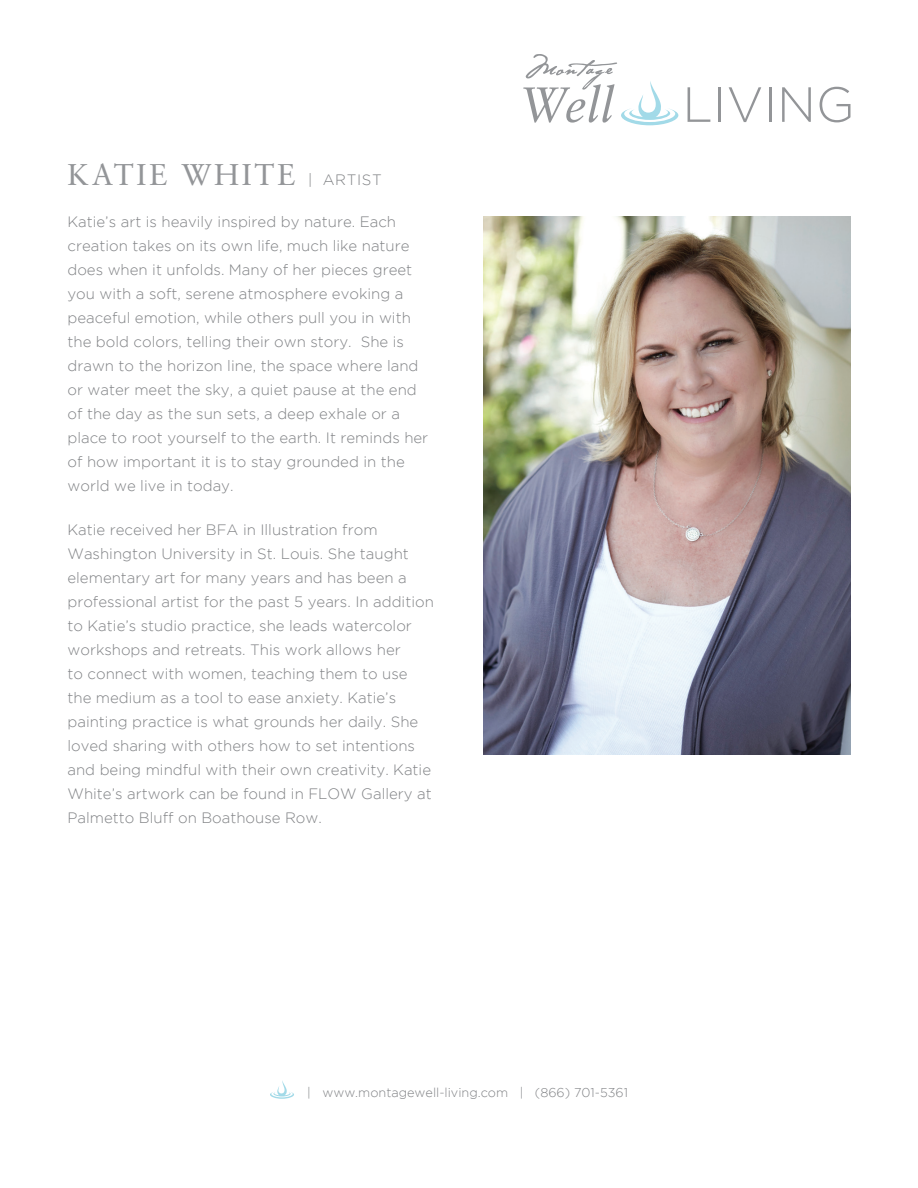
<style>
.page{position:relative;width:918px;height:1188px;background:#fff}
.page>*{position:absolute;margin:0;border:0;box-sizing:border-box;transform-origin:0 0}
.t1{font:30px "Sabon LT Pro";letter-spacing:.09em;color:#939598}
.t2{font:300 15px/24px "Gotham";color:#808285}
.t3{font:300 12.75px "Gotham";color:#808285}
.s1{font-family:"Gotham";font-weight:300;font-size:15px;color:#808285}
</style>
<div class="page">
<svg style="left:688px;top:87px;width:22px;height:35px"></svg>
<hr style="left:718px;top:87px;width:3px;height:35px;background:#939598">
<svg style="left:729px;top:87px;width:32px;height:35px"></svg>
<hr style="left:769px;top:87px;width:3px;height:35px;background:#939598">
<svg style="left:782px;top:87px;width:29px;height:35px"></svg>
<svg style="left:820px;top:87px;width:30px;height:35px"></svg>
<svg style="left:523px;top:54px;width:155px;height:71px"></svg>
<img style="left:483px;top:216px;width:367px;height:538px">
<svg style="left:270px;top:1081px;width:24px;height:18px"></svg>
<h1 class="t1" style="left:68px;top:156px;width:316px">KATIE WHITE <span class="s1">| ARTIST</span></h1>
<p class="t2" style="left:67px;top:210px;width:362px">Katie’s art is heavily inspired by nature. Each creation takes on its own life, much like nature does when it unfolds. Many of her pieces greet you with a soft, serene atmosphere evoking a peaceful emotion, while others pull you in with the bold colors, telling their own story. She is drawn to the horizon line, the space where land or water meet the sky, a quiet pause at the end of the day as the sun sets, a deep exhale or a place to root yourself to the earth. It reminds her of how important it is to stay grounded in the world we live in today.</p>
<p class="t2" style="left:67px;top:518px;width:368px">Katie received her BFA in Illustration from Washington University in St. Louis. She taught elementary art for many years and has been a professional artist for the past 5 years. In addition to Katie’s studio practice, she leads watercolor workshops and retreats. This work allows her<br>to connect with women, teaching them to use the medium as a tool to ease anxiety. Katie’s painting practice is what grounds her daily. She loved sharing with others how to set intentions and being mindful with their own creativity. Katie White’s artwork can be found in FLOW Gallery at Palmetto Bluff on Boathouse Row.</p>
<p class="t3" style="left:307px;top:1085px;width:322px">| www.montagewell-living.com | (866) 701-5361</p>
</div>
